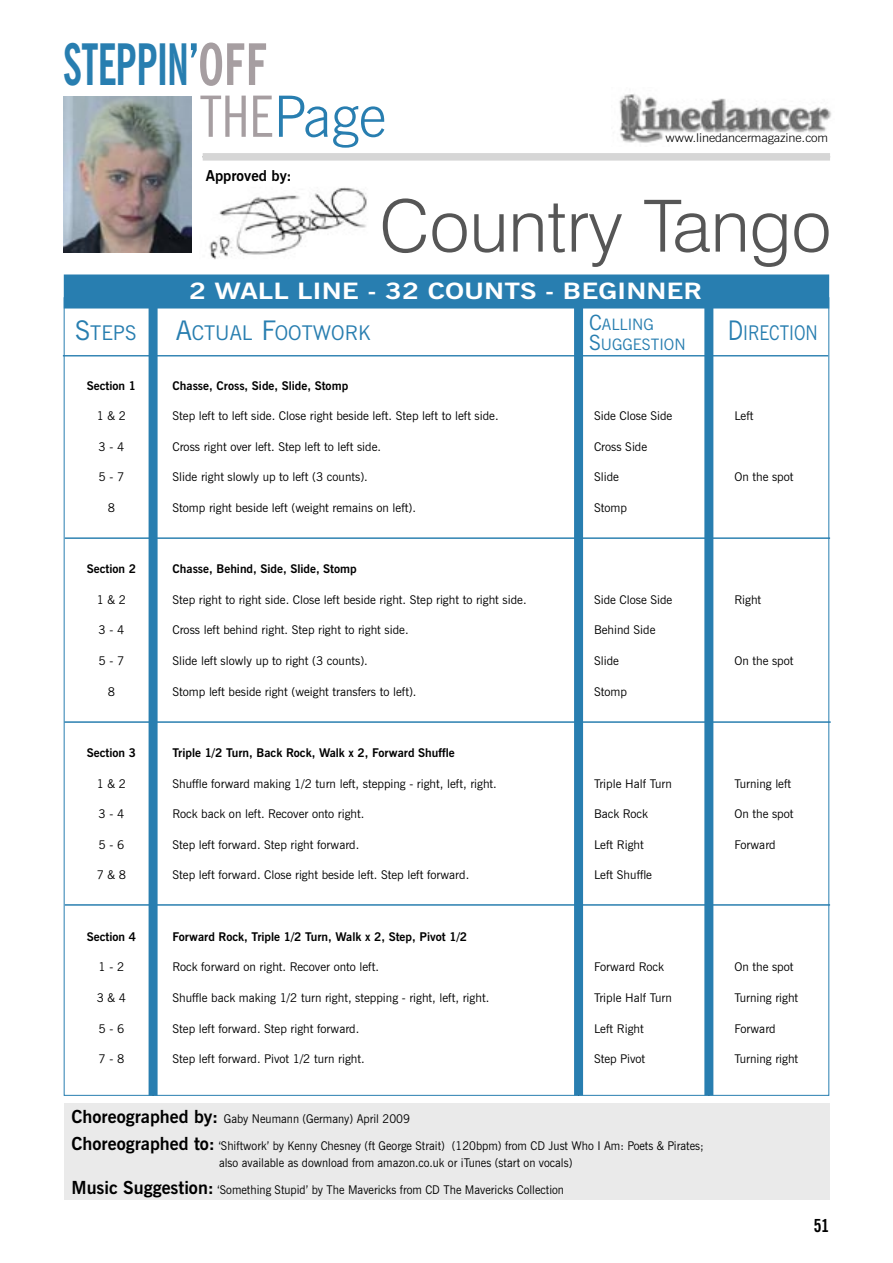
<style>
.page{position:relative;width:893px;height:1263px;background:#fff}
.page>*{position:absolute;margin:0;border:0;box-sizing:border-box;transform-origin:0 0}
.t1{font:300 72px "Swiss 721 BT";color:#565656}
.t2{font:700 condensed 57px "News Gothic BT";letter-spacing:-.02em;color:#287eb0;scale:.76 1}
.t3{font:300 57px "News Gothic BT";color:#287eb0}
.t4{font:700 22.5px "News Gothic BT";color:#fff;scale:1.25 1}
.t5{font:20.25px "News Gothic BT";color:#287eb0}
.t6{font:20.25px "News Gothic BT";color:#287eb0;scale:.85 1}
.t7{font:700 condensed 18px "News Gothic BT";color:#000}
.t8{font:15.75px "News Gothic BT";color:#287eb0}
.t9{font:700 15px "News Gothic BT";color:#000}
.t10{font:12px "News Gothic BT";color:#000}
.t11{font:12px "News Gothic BT";color:#000;scale:.95 1}
.t12{font:700 12px "News Gothic BT";color:#000}
.t13{font:300 12px "News Gothic BT";letter-spacing:-.01em;color:#000;scale:1.08 1}
.s1{color:#a69ea1}
.s2{font-weight:400;font-stretch:condensed;color:#a69ea1}
.s3{font-size:21px}
.s4{font-size:27px}
.s5{font-weight:700;font-size:18px}
</style>
<div class="page">
<img style="left:202px;top:153px;width:165px;height:107px">
<div style="left:149px;top:288px;width:9px;height:808px;background:#287eb0"></div>
<div style="left:574px;top:297px;width:9px;height:798px;background:#287eb0"></div>
<div style="left:704px;top:291px;width:9px;height:804px;background:#287eb0"></div>
<div style="left:65px;top:275px;width:763px;height:33px;background:#287eb0"></div>
<div style="left:64px;top:274px;width:765px;height:34px;border:2px solid #287eb0"></div>
<div style="left:64px;top:1103px;width:765px;height:96px;background:#eaeaea"></div>
<div style="left:203px;top:153px;width:627px;height:8px;background:#d6d6d6"></div>
<img style="left:619px;top:94px;width:213px;height:49px">
<img style="left:63px;top:97px;width:128px;height:155px">
<hr style="left:63px;top:355px;width:765px;height:1px;background:#287eb0">
<hr style="left:65px;top:538px;width:765px;height:1px;background:#287eb0">
<hr style="left:65px;top:904px;width:765px;height:1px;background:#287eb0">
<hr style="left:64px;top:722px;width:767px;height:1px;background:#287eb0">
<p class="t2" style="left:63px;top:30px;width:271px">STEPPIN’<span class="s1">OFF</span></p>
<p class="t3" style="left:200px;top:82px;width:188px"><span class="s2">THE</span>Page</p>
<p class="t9" style="left:206px;top:167px;width:87px">Approved by:</p>
<p class="t13" style="left:666px;top:131px;width:152px">www.linedancermagazine.com</p>
<p class="t1" style="left:379px;top:182px;width:454px">Country Tango</p>
<p class="t4" style="left:189px;top:277px;width:412px">2 WALL LINE - 32 COUNTS - BEGINNER</p>
<p class="t8" style="left:589px;top:315px;width:66px"><span class="s3">C</span>ALLING</p>
<p class="t8" style="left:589px;top:334px;width:98px"><span class="s3">S</span>UGGESTION</p>
<p class="t5" style="left:75px;top:321px;width:63px"><span class="s4">S</span>TEPS</p>
<p class="t5" style="left:176px;top:321px;width:196px"><span class="s4">A</span>CTUAL <span class="s4">F</span>OOTWORK</p>
<p class="t6" style="left:728px;top:320px;width:107px"><span class="s4">D</span>IRECTION</p>
<p class="t12" style="left:87px;top:378px;width:51px">Section 1</p>
<p class="t12" style="left:173px;top:378px;width:177px">Chasse, Cross, Side, Slide, Stomp</p>
<p class="t10" style="left:97px;top:409px;width:31px">1 &amp; 2</p>
<p class="t10" style="left:173px;top:409px;width:328px">Step left to left side. Close right beside left. Step left to left side.</p>
<p class="t10" style="left:594px;top:409px;width:80px">Side Close Side</p>
<p class="t10" style="left:734px;top:409px;width:21px">Left</p>
<p class="t10" style="left:99px;top:439px;width:27px">3 - 4</p>
<p class="t10" style="left:173px;top:439px;width:210px">Cross right over left. Step left to left side.</p>
<p class="t10" style="left:594px;top:439px;width:55px">Cross Side</p>
<p class="t10" style="left:99px;top:470px;width:27px">5 - 7</p>
<p class="t10" style="left:173px;top:470px;width:197px">Slide right slowly up to left (3 counts).</p>
<p class="t10" style="left:594px;top:470px;width:26px">Slide</p>
<p class="t10" style="left:734px;top:470px;width:61px">On the spot</p>
<p class="t10" style="left:108px;top:500px;width:9px">8</p>
<p class="t10" style="left:173px;top:500px;width:245px">Stomp right beside left (weight remains on left).</p>
<p class="t10" style="left:594px;top:500px;width:34px">Stomp</p>
<p class="t12" style="left:87px;top:562px;width:51px">Section 2</p>
<p class="t12" style="left:173px;top:562px;width:186px">Chasse, Behind, Side, Slide, Stomp</p>
<p class="t10" style="left:97px;top:592px;width:31px">1 &amp; 2</p>
<p class="t10" style="left:173px;top:592px;width:356px">Step right to right side. Close left beside right. Step right to right side.</p>
<p class="t10" style="left:594px;top:592px;width:80px">Side Close Side</p>
<p class="t10" style="left:734px;top:592px;width:28px">Right</p>
<p class="t10" style="left:99px;top:623px;width:27px">3 - 4</p>
<p class="t10" style="left:173px;top:623px;width:238px">Cross left behind right. Step right to right side.</p>
<p class="t10" style="left:594px;top:623px;width:63px">Behind Side</p>
<p class="t10" style="left:99px;top:653px;width:27px">5 - 7</p>
<p class="t10" style="left:173px;top:653px;width:197px">Slide left slowly up to right (3 counts).</p>
<p class="t10" style="left:594px;top:653px;width:26px">Slide</p>
<p class="t10" style="left:734px;top:653px;width:61px">On the spot</p>
<p class="t10" style="left:108px;top:684px;width:9px">8</p>
<p class="t10" style="left:173px;top:684px;width:246px">Stomp left beside right (weight transfers to left).</p>
<p class="t10" style="left:594px;top:684px;width:34px">Stomp</p>
<p class="t12" style="left:87px;top:745px;width:51px">Section 3</p>
<p class="t12" style="left:173px;top:745px;width:284px">Triple 1/2 Turn, Back Rock, Walk x 2, Forward Shuffle</p>
<p class="t10" style="left:97px;top:776px;width:31px">1 &amp; 2</p>
<p class="t10" style="left:173px;top:776px;width:326px">Shuffle forward making 1/2 turn left, stepping - right, left, right.</p>
<p class="t10" style="left:594px;top:776px;width:79px">Triple Half Turn</p>
<p class="t10" style="left:734px;top:776px;width:58px">Turning left</p>
<p class="t10" style="left:99px;top:807px;width:27px">3 - 4</p>
<p class="t10" style="left:173px;top:807px;width:193px">Rock back on left. Recover onto right.</p>
<p class="t10" style="left:594px;top:807px;width:56px">Back Rock</p>
<p class="t10" style="left:734px;top:807px;width:61px">On the spot</p>
<p class="t10" style="left:99px;top:837px;width:27px">5 - 6</p>
<p class="t10" style="left:173px;top:837px;width:188px">Step left forward. Step right forward.</p>
<p class="t10" style="left:594px;top:837px;width:51px">Left Right</p>
<p class="t10" style="left:734px;top:837px;width:43px">Forward</p>
<p class="t10" style="left:97px;top:868px;width:31px">7 &amp; 8</p>
<p class="t10" style="left:173px;top:868px;width:298px">Step left forward. Close right beside left. Step left forward.</p>
<p class="t10" style="left:594px;top:868px;width:60px">Left Shuffle</p>
<p class="t12" style="left:87px;top:929px;width:51px">Section 4</p>
<p class="t12" style="left:173px;top:929px;width:296px">Forward Rock, Triple 1/2 Turn, Walk x 2, Step, Pivot 1/2</p>
<p class="t10" style="left:99px;top:960px;width:27px">1 - 2</p>
<p class="t10" style="left:173px;top:960px;width:208px">Rock forward on right. Recover onto left.</p>
<p class="t10" style="left:594px;top:960px;width:72px">Forward Rock</p>
<p class="t10" style="left:734px;top:960px;width:61px">On the spot</p>
<p class="t10" style="left:97px;top:990px;width:31px">3 &amp; 4</p>
<p class="t10" style="left:173px;top:990px;width:318px">Shuffle back making 1/2 turn right, stepping - right, left, right.</p>
<p class="t10" style="left:594px;top:990px;width:79px">Triple Half Turn</p>
<p class="t10" style="left:734px;top:990px;width:65px">Turning right</p>
<p class="t10" style="left:99px;top:1021px;width:27px">5 - 6</p>
<p class="t10" style="left:173px;top:1021px;width:188px">Step left forward. Step right forward.</p>
<p class="t10" style="left:594px;top:1021px;width:51px">Left Right</p>
<p class="t10" style="left:734px;top:1021px;width:43px">Forward</p>
<p class="t10" style="left:99px;top:1051px;width:27px">7 - 8</p>
<p class="t10" style="left:173px;top:1051px;width:194px">Step left forward. Pivot 1/2 turn right.</p>
<p class="t10" style="left:594px;top:1051px;width:53px">Step Pivot</p>
<p class="t10" style="left:734px;top:1051px;width:65px">Turning right</p>
<p class="t11" style="left:71px;top:1111px;width:358px"><span class="s5">Choreographed by:</span> Gaby Neumann (Germany) April 2009</p>
<p class="t11" style="left:71px;top:1138px;width:667px"><span class="s5">Choreographed to:</span> ‘Shiftwork’ by Kenny Chesney (ft George Strait) (120bpm) from CD Just Who I Am: Poets &amp; Pirates;</p>
<p class="t11" style="left:219px;top:1155px;width:374px">also available as download from amazon.co.uk or iTunes (start on vocals)</p>
<p class="t11" style="left:71px;top:1182px;width:520px"><span class="s5">Music Suggestion:</span> ‘Something Stupid’ by The Mavericks from CD The Mavericks Collection</p>
<p class="t7" style="left:814px;top:1215px;width:17px">51</p>
</div>
